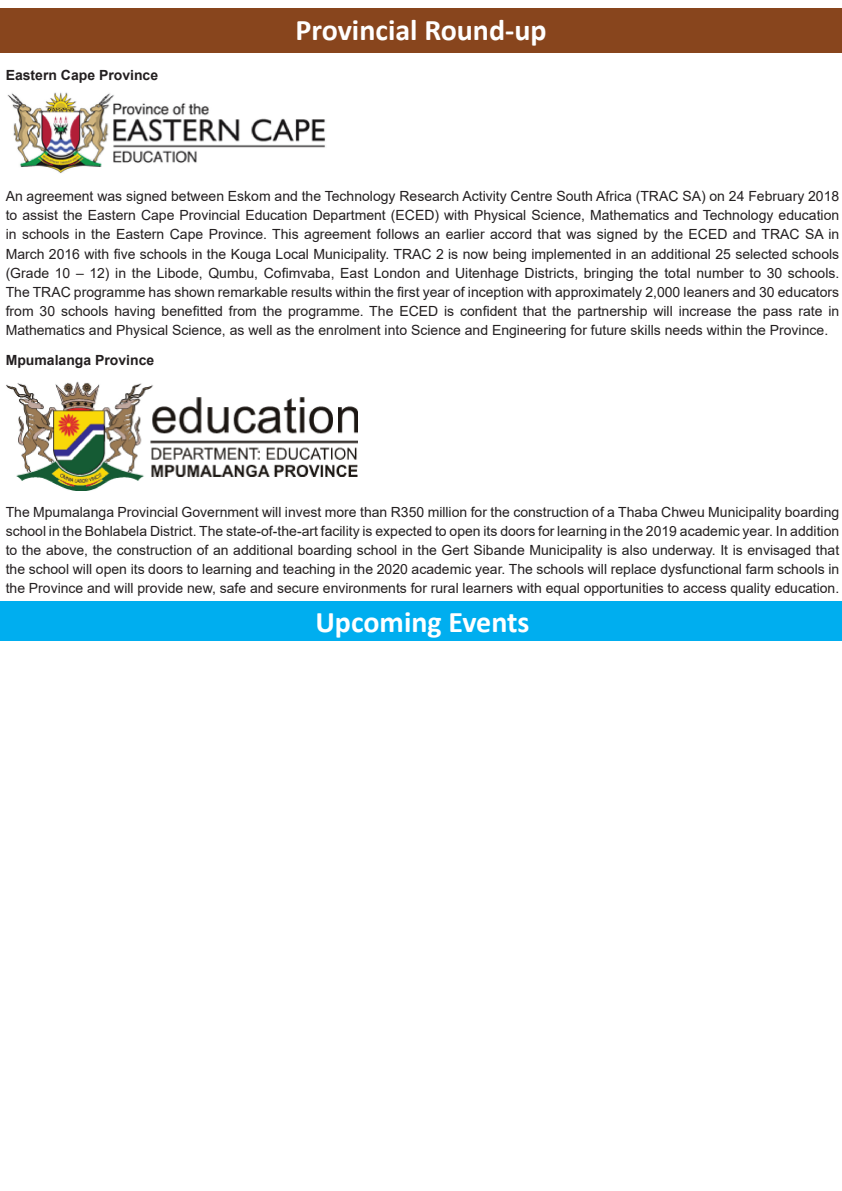
<style>
.page{position:relative;width:842px;height:1191px;background:#fff}
.page>*{position:absolute;margin:0;border:0;box-sizing:border-box;transform-origin:0 0}
.t1{font:700 30px "Calibri";color:#fff}
.t2{font:14px/19px "Arial";color:#231f20;text-align:justify}
.t3{font:700 14px "Arial";color:#231f20}
</style>
<div class="page">
<div style="left:0;top:601px;width:842px;height:39px;background:#00aeef"></div>
<div style="left:0;top:9px;width:842px;height:44px;background:#88451d"></div>
<img style="left:7px;top:92px;width:319px;height:82px">
<img style="left:6px;top:381px;width:352px;height:109px">
<p class="t3" style="left:6px;top:65px;width:154px">Eastern Cape Province</p>
<h1 class="t1" style="left:295px;top:8px;width:253px">Provincial Round-up</h1>
<p class="t2" style="left:6px;top:187px;width:835px">An agreement was signed between Eskom and the Technology Research Activity Centre South Africa (TRAC SA) on 24 February 2018 to assist the Eastern Cape Provincial Education Department (ECED) with Physical Science, Mathematics and Technology education in schools in the Eastern Cape Province. This agreement follows an earlier accord that was signed by the ECED and TRAC SA in March 2016 with five schools in the Kouga Local Municipality. TRAC 2 is now being implemented in an additional 25 selected schools (Grade 10 – 12) in the Libode, Qumbu, Cofimvaba, East London and Uitenhage Districts, bringing the total number to 30 schools.<br>The TRAC programme has shown remarkable results within the first year of inception with approximately 2,000 leaners and 30 educators from 30 schools having benefitted from the programme. The ECED is confident that the partnership will increase the pass rate in Mathematics and Physical Science, as well as the enrolment into Science and Engineering for future skills needs within the Province.</p>
<p class="t3" style="left:6px;top:350px;width:150px">Mpumalanga Province</p>
<p class="t2" style="left:6px;top:502px;width:835px">The Mpumalanga Provincial Government will invest more than R350 million for the construction of a Thaba Chweu Municipality boarding school in the Bohlabela District. The state-of-the-art facility is expected to open its doors for learning in the 2019 academic year. In addition to the above, the construction of an additional boarding school in the Gert Sibande Municipality is also underway. It is envisaged that the school will open its doors to learning and teaching in the 2020 academic year. The schools will replace dysfunctional farm schools in the Province and will provide new, safe and secure environments for rural learners with equal opportunities to access quality education.</p>
<h1 class="t1" style="left:315px;top:601px;width:216px">Upcoming Events</h1>
</div>
